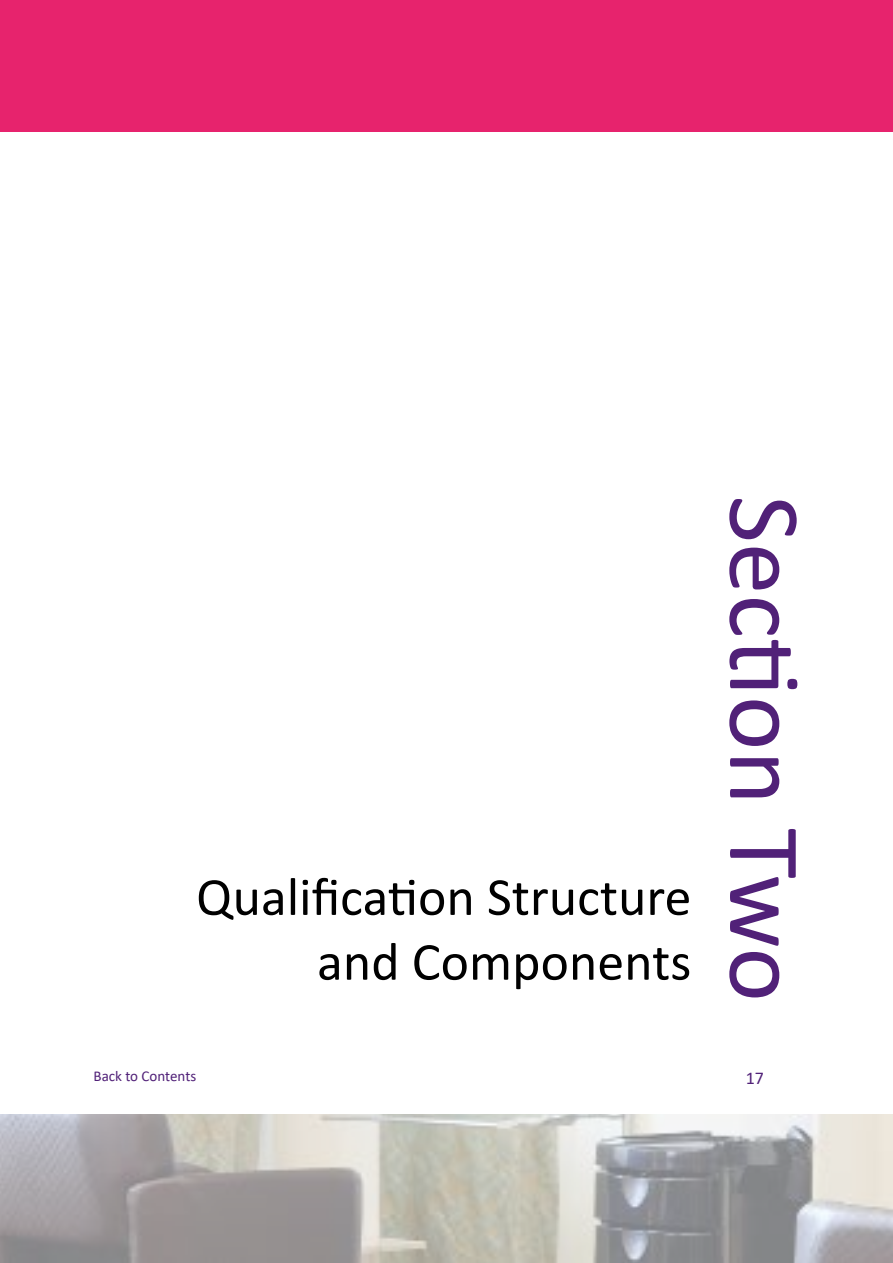
<style>
.page{position:relative;width:893px;height:1263px;background:#fff}
.page>*{position:absolute;margin:0;border:0;box-sizing:border-box;transform-origin:0 0}
.t1{font:103.5px "Calibri";color:#512178}
.t2{font:54px/64.8px "Calibri";color:#000;text-align:right}
.t3{font:18px "Calibri";color:#512178}
.t4{font:15px "Calibri";color:#512178}
</style>
<div class="page">
<div style="left:0;top:0;width:893px;height:132px;background:#e7236d"></div>
<img style="left:0;top:1114px;width:893px;height:149px">
<p class="t2" style="left:196px;top:863px;width:497px">Qualification Structure and Components</p>
<h1 class="t1" style="left:836px;top:495px;width:508px;rotate:90deg">Section Two</h1>
<p class="t4" style="left:94px;top:1066px;width:104px">Back to Contents</p>
<p class="t3" style="left:746px;top:1065px;width:20px">17</p>
</div>
